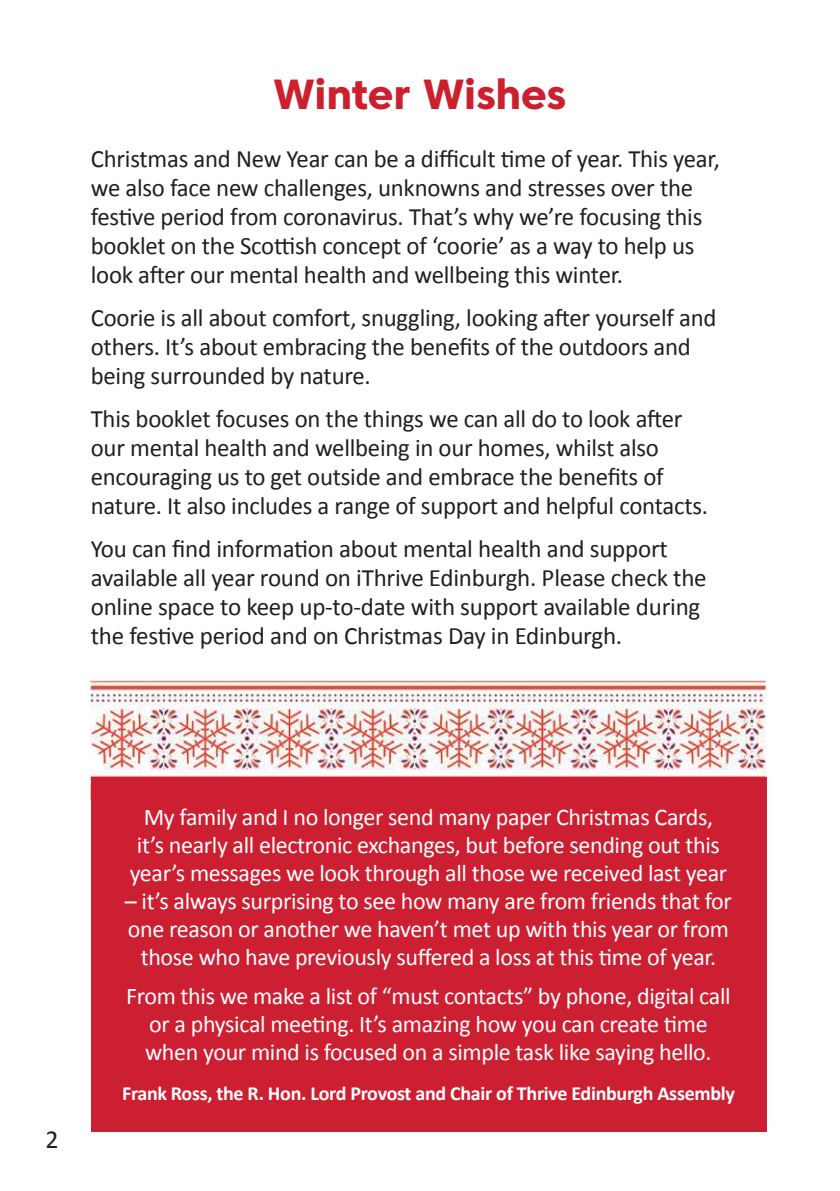
<style>
.page{position:relative;width:840px;height:1191px;background:#fff}
.page>*{position:absolute;margin:0;border:0;box-sizing:border-box;transform-origin:0 0}
.t1{font:800 42px "Core Sans C 75";letter-spacing:-.005em;color:#cd202f}
.t2{font:26px "Calibri";color:#221f1f}
.t3{font:25px/29px "Calibri";letter-spacing:-.01em;color:#221f1f}
.t4{font:24px/28px "Calibri";letter-spacing:-.015em;color:#fff;text-align:center}
.t5{font:700 20px "Calibri";letter-spacing:-.015em;color:#fff}
</style>
<div class="page">
<img style="left:91px;top:680px;width:674px;height:97px">
<div style="left:91px;top:777px;width:674px;height:354px;background:#cc1f31"></div>
<h1 class="t1" style="left:273px;top:77px;width:294px">Winter Wishes</h1>
<p class="t3" style="left:91px;top:144px;width:630px">Christmas and New Year can be a difficult time of year. This year, we also face new challenges, unknowns and stresses over the festive period from coronavirus. That’s why we’re focusing this booklet on the Scottish concept of ‘coorie’ as a way to help us look after our mental health and wellbeing this winter.</p>
<p class="t3" style="left:91px;top:303px;width:627px">Coorie is all about comfort, snuggling, looking after yourself and others. It’s about embracing the benefits of the outdoors and being surrounded by nature.</p>
<p class="t3" style="left:91px;top:404px;width:618px">This booklet focuses on the things we can all do to look after our mental health and wellbeing in our homes, whilst also encouraging us to get outside and embrace the benefits of nature. It also includes a range of support and helpful contacts.</p>
<p class="t3" style="left:91px;top:534px;width:617px">You can find information about mental health and support available all year round on iThrive Edinburgh. Please check the online space to keep up-to-date with support available during the festive period and on Christmas Day in Edinburgh.</p>
<p class="t2" style="left:45px;top:1130px;width:15px">2</p>
<p class="t4" style="left:130px;top:802px;width:598px">My family and I no longer send many paper Christmas Cards, it’s nearly all electronic exchanges, but before sending out this year’s messages we look through all those we received last year</p>
<p class="t4" style="left:125px;top:886px;width:608px">– it’s always surprising to see how many are from friends that for one reason or another we haven’t met up with this year or from those who have previously suffered a loss at this time of year.</p>
<p class="t4" style="left:126px;top:982px;width:605px">From this we make a list of “must contacts” by phone, digital call or a physical meeting. It’s amazing how you can create time when your mind is focused on a simple task like saying hello.</p>
<p class="t5" style="left:122px;top:1080px;width:614px">Frank Ross, the R. Hon. Lord Provost and Chair of Thrive Edinburgh Assembly</p>
</div>
